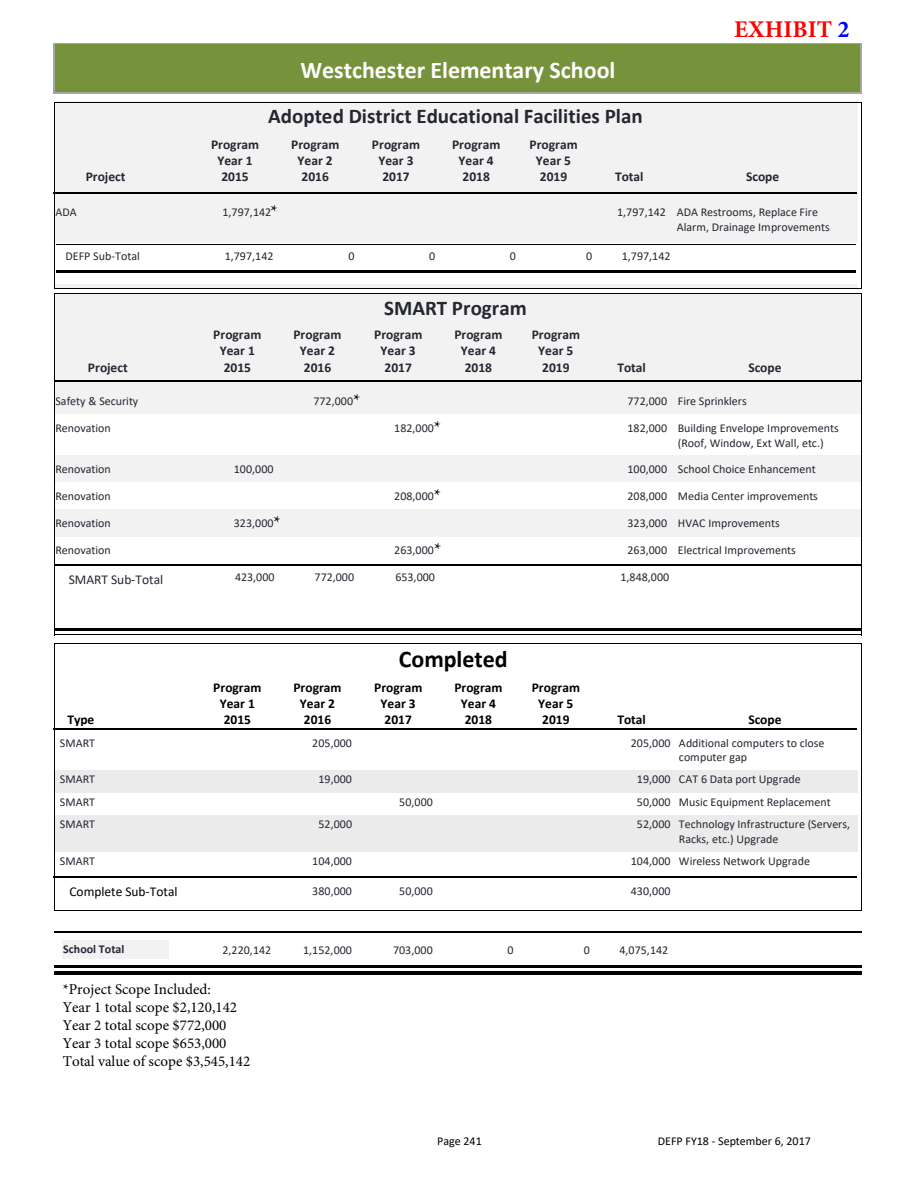
<style>
.page{position:relative;width:919px;height:1189px;background:#fff}
.page>*{position:absolute;margin:0;border:0;box-sizing:border-box;transform-origin:0 0}
.t1{font:700 24px "Calibri";color:#fff}
.t2{font:700 24px "Calibri";color:#000}
.t3{font:700 24px "Minion Pro";color:#f00}
.t4{font:700 21px "Calibri";color:#242732}
.t5{font:18px "Minion Pro";color:#000}
.t6{font:16.5px "Calibri";color:#404040}
.t7{font:15px/18px "Minion Pro";color:#000}
.t8{font:700 13.5px/16.4px "Calibri";color:#242732;text-align:center}
.t9{font:700 13.5px/16.4px "Calibri";color:#000;text-align:center}
.t10{font:13.5px "Calibri";color:#000}
.t11{font:13.5px "Calibri";color:#242732}
.t12{font:12px/14.5px "Calibri";color:#242732}
.t13{font:12px "Calibri";color:#000}
.t14{font:700 12px "Calibri";color:#242732}
.s1{color:#00f}
</style>
<div class="page">
<div style="left:55px;top:44px;width:805px;height:48px;background:#76933c"></div>
<hr style="left:54px;top:43px;width:807px;height:1px;background:#a6a6a6">
<hr style="left:860px;top:43px;width:1px;height:51px;background:#a6a6a6">
<hr style="left:54px;top:92px;width:807px;height:2px;background:#a6a6a6">
<hr style="left:54px;top:43px;width:1px;height:51px;background:#a6a6a6">
<hr style="left:54px;top:964px;width:807px;height:3px;background:#000">
<hr style="left:54px;top:971px;width:807px;height:3px;background:#000">
<div style="left:62px;top:940px;width:106px;height:18px;background:#f2f2f2"></div>
<hr style="left:54px;top:930px;width:807px;height:2px;background:#000">
<div style="left:54px;top:293px;width:807px;height:95px;background:#f2f2f2"></div>
<hr style="left:54px;top:380px;width:807px;height:1px;background:#000">
<div style="left:54px;top:387px;width:807px;height:28px;background:#f2f2f2"></div>
<div style="left:54px;top:414px;width:807px;height:42px;background:#fff"></div>
<div style="left:54px;top:455px;width:807px;height:28px;background:#f2f2f2"></div>
<div style="left:54px;top:510px;width:807px;height:27px;background:#f2f2f2"></div>
<hr style="left:54px;top:564px;width:807px;height:1px;background:#000">
<hr style="left:54px;top:627px;width:807px;height:3px;background:#000">
<hr style="left:54px;top:293px;width:807px;height:1px;background:#000">
<hr style="left:860px;top:293px;width:1px;height:342px;background:#000">
<hr style="left:54px;top:634px;width:807px;height:1px;background:#000">
<hr style="left:54px;top:293px;width:1px;height:342px;background:#000">
<div style="left:54px;top:102px;width:802px;height:99px;background:#f2f2f2"></div>
<hr style="left:54px;top:192px;width:802px;height:2px;background:#000">
<div style="left:54px;top:201px;width:802px;height:41px;background:#f2f2f2"></div>
<hr style="left:56px;top:244px;width:798px;height:1px;background:#000">
<hr style="left:56px;top:270px;width:798px;height:3px;background:#000">
<hr style="left:54px;top:284px;width:802px;height:4px;background:#f2f2f2">
<hr style="left:54px;top:102px;width:807px;height:1px;background:#000">
<hr style="left:860px;top:102px;width:1px;height:186px;background:#000">
<hr style="left:54px;top:288px;width:807px;height:1px;background:#000">
<hr style="left:54px;top:102px;width:1px;height:186px;background:#000">
<hr style="left:54px;top:728px;width:802px;height:1px;background:#000">
<div style="left:54px;top:770px;width:802px;height:22px;background:#ebebeb"></div>
<div style="left:54px;top:815px;width:802px;height:37px;background:#ebebeb"></div>
<hr style="left:54px;top:876px;width:802px;height:1px;background:#000">
<hr style="left:54px;top:643px;width:807px;height:1px;background:#000">
<hr style="left:860px;top:643px;width:1px;height:267px;background:#000">
<hr style="left:54px;top:910px;width:807px;height:1px;background:#000">
<hr style="left:54px;top:643px;width:1px;height:267px;background:#000">
<h1 class="t1" style="left:300px;top:60px;width:316px">Westchester Elementary School</h1>
<h2 class="t4" style="left:268px;top:108px;width:376px">Adopted District Educational Facilities Plan</h2>
<h1 class="t3" style="left:733px;top:12px;width:117px">EXHIBIT <span class="s1">2</span></h1>
<p class="t8" style="left:211px;top:137px;width:50px">Program<br>Year 1<br>2015</p>
<p class="t8" style="left:291px;top:137px;width:50px">Program<br>Year 2<br>2016</p>
<p class="t8" style="left:372px;top:137px;width:50px">Program<br>Year 3<br>2017</p>
<p class="t8" style="left:452px;top:137px;width:50px">Program<br>Year 4<br>2018</p>
<p class="t8" style="left:529px;top:137px;width:50px">Program<br>Year 5</p>
<p class="t8" style="left:86px;top:170px;width:41px">Project</p>
<p class="t8" style="left:539px;top:170px;width:29px">2019</p>
<p class="t8" style="left:615px;top:170px;width:30px">Total</p>
<p class="t12" style="left:222px;top:206px;width:50px">1,797,142</p>
<p class="t12" style="left:676px;top:206px;width:154px;text-indent:-60px">1,797,142 ADA Restrooms, Replace Fire<br>Alarm, Drainage Improvements</p>
<p class="t8" style="left:746px;top:170px;width:34px">Scope</p>
<h3 class="t5" style="left:270px;top:199px;width:9px">*</h3>
<p class="t12" style="left:55px;top:206px;width:23px">ADA</p>
<p class="t12" style="left:65px;top:249px;width:76px">DEFP Sub-Total</p>
<p class="t12" style="left:225px;top:249px;width:50px">1,797,142</p>
<p class="t12" style="left:348px;top:249px;width:8px">0</p>
<p class="t12" style="left:429px;top:249px;width:8px">0</p>
<p class="t12" style="left:509px;top:249px;width:8px">0</p>
<p class="t12" style="left:586px;top:249px;width:8px">0</p>
<p class="t12" style="left:621px;top:249px;width:50px">1,797,142</p>
<h2 class="t4" style="left:384px;top:299px;width:144px">SMART Program</h2>
<p class="t8" style="left:213px;top:327px;width:50px">Program<br>Year 1<br>2015</p>
<p class="t8" style="left:293px;top:327px;width:50px">Program<br>Year 2<br>2016</p>
<p class="t8" style="left:374px;top:327px;width:50px">Program<br>Year 3<br>2017</p>
<p class="t8" style="left:454px;top:327px;width:50px">Program<br>Year 4<br>2018</p>
<p class="t8" style="left:531px;top:327px;width:50px">Program<br>Year 5</p>
<p class="t8" style="left:88px;top:360px;width:41px">Project</p>
<p class="t8" style="left:542px;top:360px;width:29px">2019</p>
<p class="t8" style="left:617px;top:360px;width:30px">Total</p>
<p class="t8" style="left:748px;top:360px;width:34px">Scope</p>
<p class="t12" style="left:55px;top:395px;width:84px">Safety &amp; Security</p>
<p class="t12" style="left:313px;top:395px;width:41px">772,000</p>
<p class="t12" style="left:627px;top:395px;width:121px">772,000 Fire Sprinklers</p>
<p class="t12" style="left:394px;top:422px;width:41px">182,000</p>
<p class="t12" style="left:677px;top:422px;width:162px;text-indent:-50px">182,000 Building Envelope Improvements (Roof, Window, Ext Wall, etc.)</p>
<h3 class="t5" style="left:353px;top:388px;width:9px">*</h3>
<h3 class="t5" style="left:433px;top:415px;width:9px">*</h3>
<p class="t12" style="left:55px;top:422px;width:57px">Renovation</p>
<p class="t12" style="left:55px;top:463px;width:57px">Renovation</p>
<p class="t12" style="left:234px;top:463px;width:41px">100,000</p>
<p class="t12" style="left:627px;top:463px;width:190px">100,000 School Choice Enhancement</p>
<p class="t12" style="left:55px;top:490px;width:57px">Renovation</p>
<p class="t12" style="left:394px;top:490px;width:41px">208,000</p>
<p class="t12" style="left:627px;top:490px;width:192px">208,000 Media Center improvements</p>
<p class="t12" style="left:55px;top:517px;width:57px">Renovation</p>
<p class="t12" style="left:234px;top:517px;width:41px">323,000</p>
<p class="t12" style="left:627px;top:517px;width:154px">323,000 HVAC Improvements</p>
<p class="t12" style="left:55px;top:544px;width:57px">Renovation</p>
<p class="t12" style="left:394px;top:544px;width:41px">263,000</p>
<p class="t12" style="left:627px;top:544px;width:170px">263,000 Electrical Improvements</p>
<p class="t11" style="left:69px;top:573px;width:96px">SMART Sub-Total</p>
<p class="t12" style="left:235px;top:571px;width:41px">423,000</p>
<p class="t12" style="left:314px;top:571px;width:41px">772,000</p>
<p class="t12" style="left:395px;top:571px;width:41px">653,000</p>
<p class="t12" style="left:620px;top:571px;width:50px">1,848,000</p>
<h3 class="t5" style="left:433px;top:483px;width:9px">*</h3>
<h3 class="t5" style="left:273px;top:510px;width:9px">*</h3>
<h3 class="t5" style="left:434px;top:537px;width:9px">*</h3>
<h1 class="t2" style="left:399px;top:649px;width:110px">Completed</h1>
<p class="t9" style="left:213px;top:680px;width:50px">Program<br>Year 1<br>2015</p>
<p class="t9" style="left:293px;top:680px;width:50px">Program<br>Year 2<br>2016</p>
<p class="t9" style="left:374px;top:680px;width:50px">Program<br>Year 3<br>2017</p>
<p class="t9" style="left:454px;top:680px;width:50px">Program<br>Year 4<br>2018</p>
<p class="t9" style="left:531px;top:680px;width:50px">Program<br>Year 5</p>
<p class="t9" style="left:67px;top:712px;width:29px">Type</p>
<p class="t9" style="left:542px;top:712px;width:29px">2019</p>
<p class="t9" style="left:617px;top:712px;width:30px">Total</p>
<p class="t9" style="left:748px;top:712px;width:34px">Scope</p>
<p class="t12" style="left:312px;top:736px;width:41px">205,000</p>
<p class="t12" style="left:678px;top:736px;width:147px;text-indent:-48px">205,000 Additional computers to close computer gap</p>
<p class="t12" style="left:60px;top:736px;width:37px">SMART</p>
<p class="t12" style="left:38px;top:772px;width:59px">####SMART</p>
<p class="t12" style="left:318px;top:772px;width:35px">19,000</p>
<p class="t12" style="left:636px;top:772px;width:165px">19,000 CAT 6 Data port Upgrade</p>
<p class="t12" style="left:38px;top:795px;width:59px">####SMART</p>
<p class="t12" style="left:399px;top:795px;width:35px">50,000</p>
<p class="t12" style="left:636px;top:795px;width:195px">50,000 Music Equipment Replacement</p>
<p class="t12" style="left:318px;top:817px;width:35px">52,000</p>
<p class="t12" style="left:678px;top:817px;width:172px;text-indent:-42px">52,000 Technology Infrastructure (Servers,<br>Racks, etc.) Upgrade</p>
<p class="t12" style="left:60px;top:817px;width:37px">SMART</p>
<p class="t12" style="left:38px;top:854px;width:59px">####SMART</p>
<p class="t12" style="left:312px;top:854px;width:41px">104,000</p>
<p class="t12" style="left:630px;top:854px;width:181px">104,000 Wireless Network Upgrade</p>
<p class="t10" style="left:69px;top:885px;width:110px">Complete Sub-Total</p>
<p class="t12" style="left:312px;top:884px;width:41px">380,000</p>
<p class="t12" style="left:399px;top:884px;width:35px">50,000</p>
<p class="t12" style="left:630px;top:884px;width:41px">430,000</p>
<p class="t14" style="left:63px;top:944px;width:63px">School Total</p>
<p class="t12" style="left:222px;top:943px;width:50px">2,220,142</p>
<p class="t12" style="left:303px;top:943px;width:50px">1,152,000</p>
<p class="t12" style="left:393px;top:943px;width:41px">703,000</p>
<p class="t12" style="left:507px;top:943px;width:8px">0</p>
<p class="t12" style="left:583px;top:943px;width:8px">0</p>
<p class="t12" style="left:619px;top:943px;width:50px">4,075,142</p>
<h3 class="t6" style="left:42px;top:950px;width:35px">2681</h3>
<p class="t7" style="left:63px;top:980px;width:189px">*Project Scope Included:<br>Year 1 total scope $2,120,142<br>Year 2 total scope $772,000<br>Year 3 total scope $653,000<br>Total value of scope $3,545,142</p>
<p class="t13" style="left:437px;top:1132px;width:46px">Page 241</p>
<p class="t13" style="left:657px;top:1132px;width:154px">DEFP FY18 - September 6, 2017</p>
</div>
